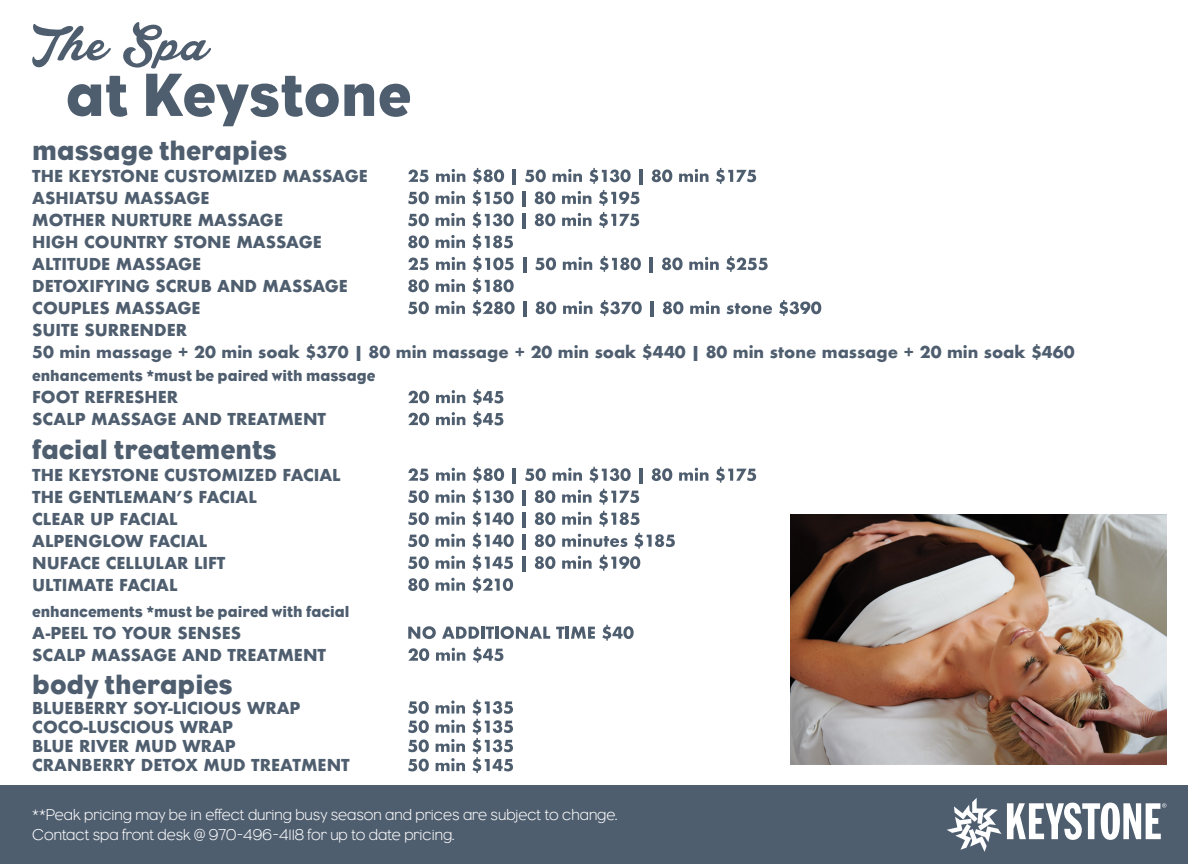
<style>
.page{position:relative;width:1188px;height:864px;background:#fff}
.page>*{position:absolute;margin:0;border:0;box-sizing:border-box;transform-origin:0 0}
.t1{font:28px "Eagle";color:#4f5e6f}
.t2{font:700 16px/22px "Futura";color:#4f5e6f}
.t3{font:300 16px/19.2px "Eagle";color:#fff}
.t4{font:16px "Eagle";color:#4f5e6f}
.s1{color:#fff}
</style>
<div class="page">
<svg style="left:32px;top:24px;width:79px;height:44px"></svg>
<svg style="left:123px;top:22px;width:88px;height:46px"></svg>
<svg style="left:68px;top:76px;width:59px;height:41px"></svg>
<svg style="left:146px;top:74px;width:228px;height:52px"></svg>
<svg style="left:380px;top:84px;width:30px;height:33px"></svg>
<svg style="left:408px;top:170px;width:21px;height:12px"></svg>
<svg style="left:436px;top:169px;width:29px;height:13px"></svg>
<svg style="left:473px;top:168px;width:31px;height:16px"></svg>
<hr style="left:513px;top:170px;width:3px;height:15px;background:#4f5e6f">
<svg style="left:525px;top:169px;width:21px;height:13px"></svg>
<svg style="left:553px;top:169px;width:29px;height:13px"></svg>
<svg style="left:589px;top:168px;width:42px;height:16px"></svg>
<hr style="left:639px;top:170px;width:4px;height:15px;background:#4f5e6f">
<svg style="left:652px;top:169px;width:20px;height:13px"></svg>
<svg style="left:679px;top:169px;width:30px;height:13px"></svg>
<svg style="left:716px;top:168px;width:40px;height:16px"></svg>
<svg style="left:408px;top:191px;width:21px;height:13px"></svg>
<svg style="left:436px;top:191px;width:29px;height:13px"></svg>
<svg style="left:472px;top:190px;width:42px;height:16px"></svg>
<hr style="left:522px;top:192px;width:4px;height:15px;background:#4f5e6f">
<svg style="left:535px;top:191px;width:20px;height:13px"></svg>
<svg style="left:562px;top:191px;width:29px;height:13px"></svg>
<svg style="left:599px;top:190px;width:40px;height:16px"></svg>
<svg style="left:408px;top:213px;width:21px;height:13px"></svg>
<svg style="left:436px;top:213px;width:29px;height:13px"></svg>
<svg style="left:472px;top:212px;width:42px;height:16px"></svg>
<hr style="left:522px;top:214px;width:4px;height:15px;background:#4f5e6f">
<svg style="left:535px;top:213px;width:20px;height:13px"></svg>
<svg style="left:562px;top:213px;width:30px;height:13px"></svg>
<svg style="left:599px;top:212px;width:40px;height:16px"></svg>
<svg style="left:408px;top:235px;width:21px;height:13px"></svg>
<svg style="left:436px;top:235px;width:29px;height:13px"></svg>
<svg style="left:472px;top:234px;width:41px;height:16px"></svg>
<svg style="left:408px;top:258px;width:21px;height:12px"></svg>
<svg style="left:436px;top:257px;width:29px;height:13px"></svg>
<svg style="left:473px;top:256px;width:41px;height:16px"></svg>
<hr style="left:523px;top:258px;width:3px;height:15px;background:#4f5e6f">
<svg style="left:535px;top:257px;width:21px;height:13px"></svg>
<svg style="left:563px;top:257px;width:29px;height:13px"></svg>
<svg style="left:600px;top:256px;width:41px;height:16px"></svg>
<hr style="left:649px;top:258px;width:4px;height:15px;background:#4f5e6f">
<svg style="left:662px;top:257px;width:21px;height:13px"></svg>
<svg style="left:689px;top:257px;width:30px;height:13px"></svg>
<svg style="left:726px;top:256px;width:42px;height:16px"></svg>
<svg style="left:408px;top:279px;width:21px;height:13px"></svg>
<svg style="left:436px;top:279px;width:29px;height:13px"></svg>
<svg style="left:472px;top:278px;width:42px;height:16px"></svg>
<svg style="left:408px;top:301px;width:21px;height:13px"></svg>
<svg style="left:436px;top:301px;width:29px;height:13px"></svg>
<svg style="left:472px;top:300px;width:43px;height:16px"></svg>
<hr style="left:523px;top:302px;width:4px;height:15px;background:#4f5e6f">
<svg style="left:536px;top:301px;width:20px;height:13px"></svg>
<svg style="left:563px;top:301px;width:29px;height:13px"></svg>
<svg style="left:600px;top:300px;width:42px;height:16px"></svg>
<hr style="left:650px;top:302px;width:4px;height:15px;background:#4f5e6f">
<svg style="left:663px;top:301px;width:20px;height:13px"></svg>
<svg style="left:690px;top:301px;width:30px;height:13px"></svg>
<svg style="left:727px;top:303px;width:45px;height:11px"></svg>
<svg style="left:779px;top:300px;width:42px;height:16px"></svg>
<svg style="left:408px;top:391px;width:21px;height:12px"></svg>
<svg style="left:436px;top:390px;width:29px;height:13px"></svg>
<svg style="left:473px;top:389px;width:30px;height:16px"></svg>
<svg style="left:408px;top:413px;width:21px;height:12px"></svg>
<svg style="left:436px;top:412px;width:29px;height:13px"></svg>
<svg style="left:473px;top:411px;width:30px;height:16px"></svg>
<svg style="left:408px;top:468px;width:21px;height:13px"></svg>
<svg style="left:436px;top:468px;width:29px;height:13px"></svg>
<svg style="left:473px;top:467px;width:31px;height:16px"></svg>
<hr style="left:513px;top:469px;width:3px;height:15px;background:#4f5e6f">
<svg style="left:525px;top:468px;width:21px;height:13px"></svg>
<svg style="left:553px;top:468px;width:29px;height:13px"></svg>
<svg style="left:589px;top:467px;width:42px;height:16px"></svg>
<hr style="left:639px;top:469px;width:4px;height:15px;background:#4f5e6f">
<svg style="left:652px;top:468px;width:20px;height:13px"></svg>
<svg style="left:679px;top:468px;width:30px;height:13px"></svg>
<svg style="left:716px;top:467px;width:40px;height:16px"></svg>
<svg style="left:408px;top:490px;width:21px;height:13px"></svg>
<svg style="left:436px;top:490px;width:29px;height:13px"></svg>
<svg style="left:472px;top:489px;width:42px;height:16px"></svg>
<hr style="left:522px;top:491px;width:4px;height:15px;background:#4f5e6f">
<svg style="left:535px;top:490px;width:20px;height:13px"></svg>
<svg style="left:562px;top:490px;width:30px;height:13px"></svg>
<svg style="left:599px;top:489px;width:40px;height:16px"></svg>
<svg style="left:408px;top:512px;width:21px;height:13px"></svg>
<svg style="left:436px;top:512px;width:29px;height:13px"></svg>
<svg style="left:472px;top:511px;width:42px;height:16px"></svg>
<hr style="left:522px;top:513px;width:4px;height:15px;background:#4f5e6f">
<svg style="left:535px;top:512px;width:20px;height:13px"></svg>
<svg style="left:562px;top:512px;width:30px;height:13px"></svg>
<svg style="left:599px;top:511px;width:41px;height:16px"></svg>
<svg style="left:408px;top:534px;width:21px;height:13px"></svg>
<svg style="left:436px;top:534px;width:29px;height:13px"></svg>
<svg style="left:472px;top:533px;width:42px;height:16px"></svg>
<hr style="left:522px;top:535px;width:4px;height:15px;background:#4f5e6f">
<svg style="left:535px;top:534px;width:20px;height:13px"></svg>
<svg style="left:562px;top:534px;width:65px;height:13px"></svg>
<svg style="left:634px;top:533px;width:41px;height:16px"></svg>
<svg style="left:408px;top:556px;width:21px;height:13px"></svg>
<svg style="left:436px;top:556px;width:29px;height:13px"></svg>
<svg style="left:472px;top:555px;width:41px;height:16px"></svg>
<hr style="left:522px;top:557px;width:4px;height:15px;background:#4f5e6f">
<svg style="left:535px;top:556px;width:20px;height:13px"></svg>
<svg style="left:562px;top:556px;width:30px;height:13px"></svg>
<svg style="left:599px;top:555px;width:41px;height:16px"></svg>
<svg style="left:408px;top:578px;width:21px;height:13px"></svg>
<svg style="left:436px;top:578px;width:29px;height:13px"></svg>
<svg style="left:472px;top:577px;width:41px;height:16px"></svg>
<svg style="left:408px;top:626px;width:28px;height:13px"></svg>
<svg style="left:442px;top:627px;width:52px;height:12px"></svg>
<hr style="left:495px;top:627px;width:4px;height:12px;background:#4f5e6f">
<svg style="left:501px;top:626px;width:49px;height:13px"></svg>
<svg style="left:556px;top:627px;width:39px;height:12px"></svg>
<svg style="left:602px;top:625px;width:32px;height:16px"></svg>
<svg style="left:408px;top:648px;width:21px;height:13px"></svg>
<svg style="left:436px;top:648px;width:29px;height:13px"></svg>
<svg style="left:473px;top:647px;width:30px;height:16px"></svg>
<svg style="left:408px;top:701px;width:21px;height:13px"></svg>
<svg style="left:436px;top:701px;width:29px;height:13px"></svg>
<svg style="left:408px;top:720px;width:21px;height:13px"></svg>
<svg style="left:436px;top:720px;width:29px;height:13px"></svg>
<svg style="left:408px;top:739px;width:21px;height:13px"></svg>
<svg style="left:436px;top:739px;width:29px;height:13px"></svg>
<svg style="left:408px;top:759px;width:21px;height:12px"></svg>
<svg style="left:436px;top:758px;width:29px;height:13px"></svg>
<svg style="left:472px;top:700px;width:41px;height:73px"></svg>
<div style="left:0;top:786px;width:1188px;height:78px;background:#4f5e6f"></div>
<svg style="left:1007px;top:803px;width:159px;height:37px"></svg>
<svg style="left:947px;top:798px;width:54px;height:54px"></svg>
<img style="left:790px;top:514px;width:376px;height:250px">
<h1 class="t1" style="left:32px;top:134px;width:257px">massage therapies</h1>
<p class="t2" style="left:32px;top:165px;width:1044px">THE KEYSTONE CUSTOMIZED MASSAGE<br>ASHIATSU MASSAGE<br>MOTHER NURTURE MASSAGE<br>HIGH COUNTRY STONE MASSAGE<br>ALTITUDE MASSAGE<br>DETOXIFYING SCRUB AND MASSAGE<br>COUPLES MASSAGE<br>SUITE SURRENDER<br>50 min massage + 20 min soak $370 | 80 min massage + 20 min soak $440 | 80 min stone massage + 20 min soak $460</p>
<p class="t4" style="left:32px;top:367px;width:345px">enhancements *must be paired with massage</p>
<p class="t2" style="left:32px;top:386px;width:295px">FOOT REFRESHER<br>SCALP MASSAGE AND TREATMENT</p>
<h1 class="t1" style="left:32px;top:433px;width:246px">facial treatements</h1>
<p class="t2" style="left:32px;top:464px;width:310px">THE KEYSTONE CUSTOMIZED FACIAL<br>THE GENTLEMAN’S FACIAL<br>CLEAR UP FACIAL<br>ALPENGLOW FACIAL<br>NUFACE CELLULAR LIFT<br>ULTIMATE FACIAL <span class="s1">80 min $210</span></p>
<p class="t4" style="left:32px;top:602px;width:319px">enhancements *must be paired with facial</p>
<p class="t2" style="left:32px;top:622px;width:295px">A-PEEL TO YOUR SENSES<br>SCALP MASSAGE AND TREATMENT</p>
<h1 class="t1" style="left:32px;top:669px;width:202px">body therapies</h1>
<p class="t2" style="left:32px;top:698px;width:319px;line-height:19.2px">BLUEBERRY SOY-LICIOUS WRAP<br>COCO-LUSCIOUS WRAP<br>BLUE RIVER MUD WRAP<br>CRANBERRY DETOX MUD TREATMENT</p>
<p class="t3" style="left:32px;top:805px;width:587px">**Peak pricing may be in effect during busy season and prices are subject to change.<br>Contact spa front desk @ 970-496-4118 for up to date pricing.</p>
</div>
